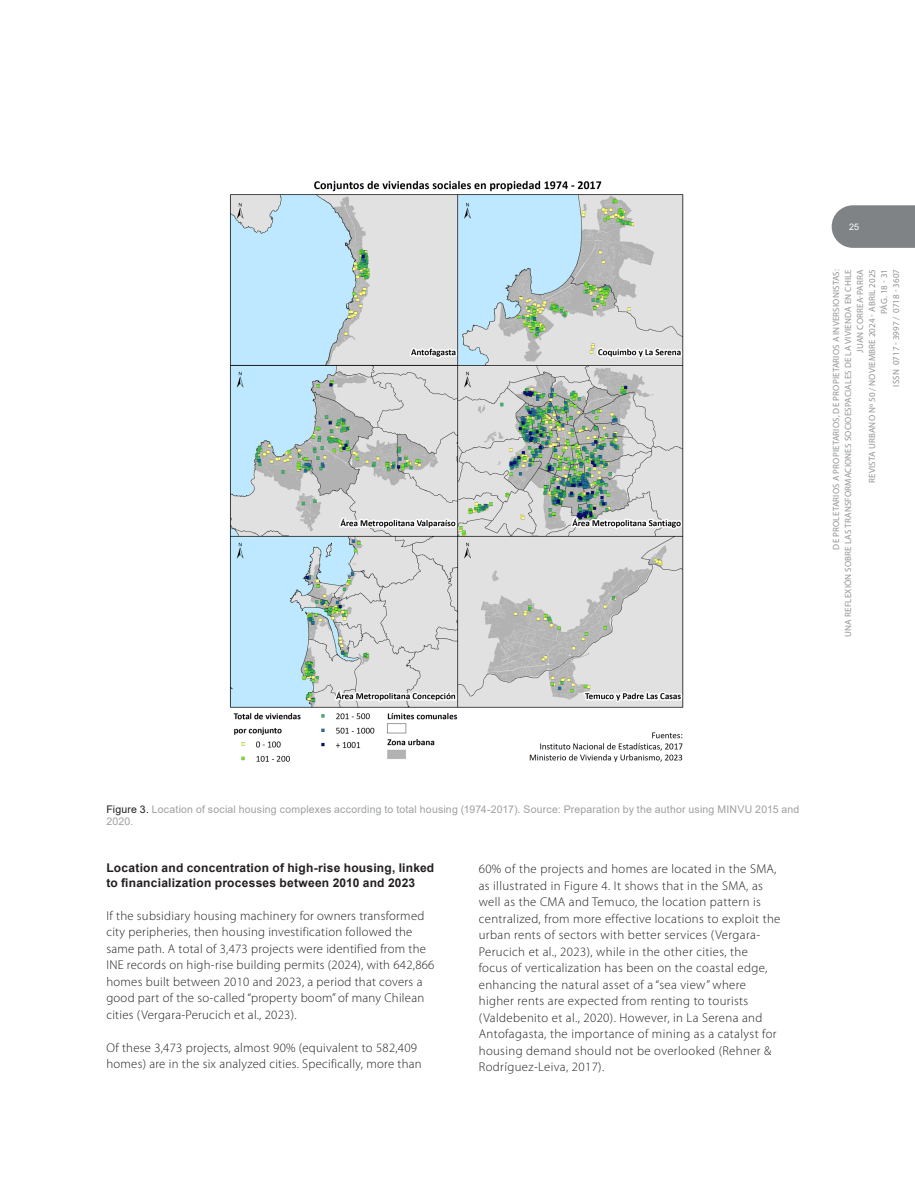
<style>
.page{position:relative;width:915px;height:1191px;background:#fff}
.page>*{position:absolute;margin:0;border:0;box-sizing:border-box;transform-origin:0 0}
._11_Cuerpo_Texto{font:300 12.75px/16.5px "Myriad Pro";letter-spacing:.03em;color:#231f20}
._09_Bajada_Titulo_1_1{font:700 12px/14.4px "Arial";letter-spacing:.02em;color:#231f20}
._13_Pie_Foto{font:10.5px/12.6px "Arial";letter-spacing:.02em;color:#9d9fa2}
.t1{font:9px/12px "Myriad Pro";letter-spacing:.02em;color:#939598;text-align:right}
.t2{font:9px "Arial";color:#fff}
.s1{color:#231f20}
</style>
<div class="page">
<svg style="left:831px;top:205px;width:83px;height:43px;background:#888c8d"></svg>
<img style="left:230px;top:180px;width:454px;height:582px">
<p class="t2" style="left:848px;top:220px;width:12px">25</p>
<p class="t1" style="left:829px;top:636px;width:369px;rotate:-90deg">DE PROLETARIOS A PROPIETARIOS, DE PROPIETARIOS A INVERSIONISTAS:<br>UNA REFLEXIÓN SOBRE LAS TRANSFORMACIONES SOCIOESPACIALES DE LA VIVIENDA EN CHILE JUAN CORREA-PARRA<br>REVISTA URBANO Nº 50 / NOVIEMBRE 2024 - ABRIL 2025<br>PÁG. 18 - 31<br>ISSN 0717 - 3997 / 0718 - 3607</p>
<p class="_13_Pie_Foto" style="left:106px;top:802px;width:694px"><span class="s1">Figure 3.</span> Location of social housing complexes according to total housing (1974-2017). Source: Preparation by the author using MINVU 2015 and<br>2020.</p>
<p class="_09_Bajada_Titulo_1_1" style="left:106px;top:861px;width:329px">Location and concentration of high-rise housing, linked to financialization processes between 2010 and 2023</p>
<p class="_11_Cuerpo_Texto" style="left:106px;top:907px;width:329px">If the subsidiary housing machinery for owners transformed city peripheries, then housing investification followed the same path. A total of 3,473 projects were identified from the INE records on high-rise building permits (2024), with 642,866 homes built between 2010 and 2023, a period that covers a good part of the so-called “property boom” of many Chilean cities (Vergara-Perucich et al., 2023).</p>
<p class="_11_Cuerpo_Texto" style="left:106px;top:1039px;width:317px">Of these 3,473 projects, almost 90% (equivalent to 582,409 homes) are in the six analyzed cities. Specifically, more than</p>
<p class="_11_Cuerpo_Texto" style="left:478px;top:860px;width:303px">60% of the projects and homes are located in the SMA, as illustrated in Figure 4. It shows that in the SMA, as well as the CMA and Temuco, the location pattern is centralized, from more effective locations to exploit the urban rents of sectors with better services (Vergara-Perucich et al., 2023), while in the other cities, the<br>focus of verticalization has been on the coastal edge, enhancing the natural asset of a “sea view” where higher rents are expected from renting to tourists (Valdebenito et al., 2020). However, in La Serena and Antofagasta, the importance of mining as a catalyst for housing demand should not be overlooked (Rehner &amp; Rodríguez-Leiva, 2017).</p>
</div>
